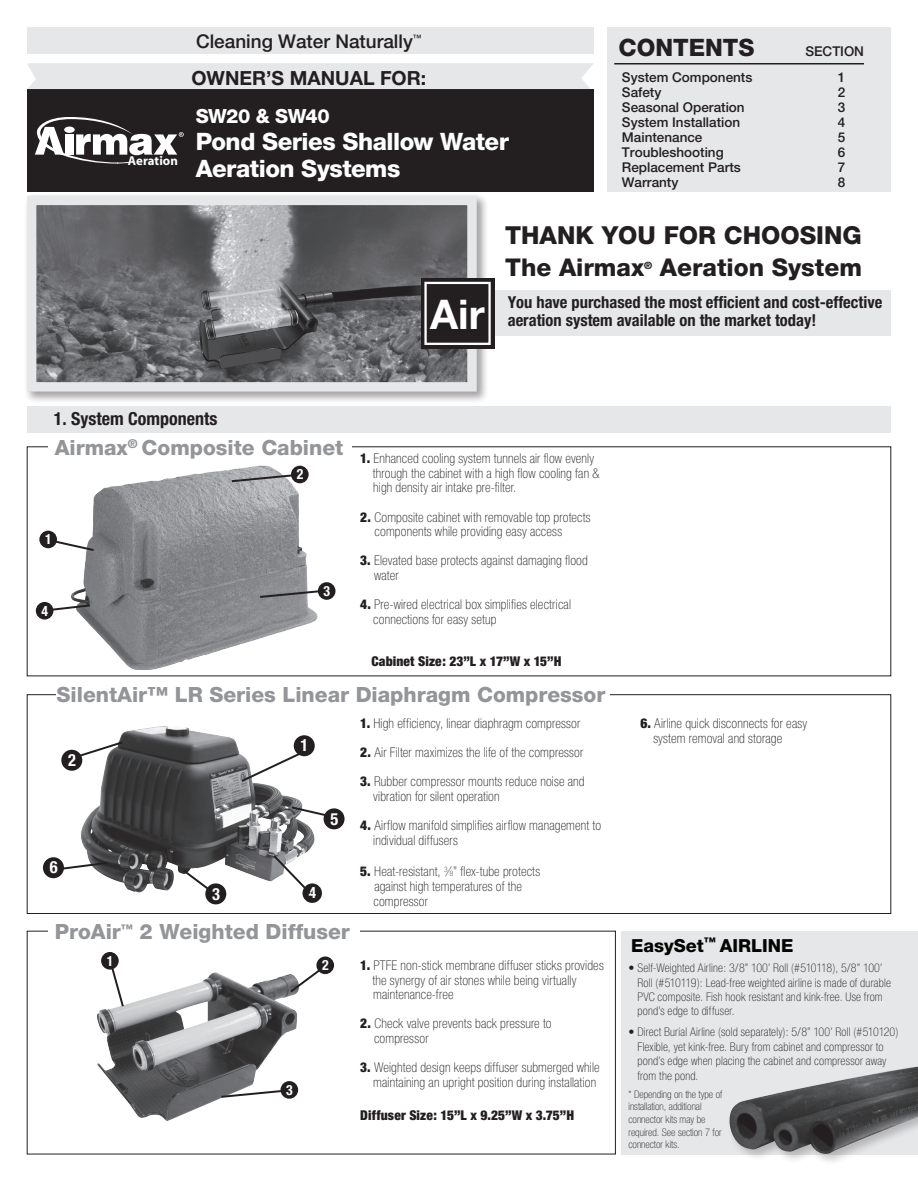
<style>
.page{position:relative;width:918px;height:1188px;background:#fff}
.page>*{position:absolute;margin:0;border:0;box-sizing:border-box;transform-origin:0 0}
.t1{font:700 40.95px "Helvetica Neue";color:#fff}
.t2{font:800 24.75px "Helvetica Neue";color:#231f20}
.t3{font:800 24.45px "Helvetica Neue";color:#231f20}
.t4{font:800 24px/27px "Helvetica Neue";letter-spacing:-.02em;color:#fff}
.t5{font:800 24px "Helvetica Neue";color:#231f20}
.t6{font:800 21px "Helvetica Neue";color:#939598}
.t7{font:700 19.5px "Helvetica Neue";color:#231f20}
.t8{font:800 19.5px "Helvetica Neue";letter-spacing:-.025em;color:#fff}
.t9{font:500 18.9px "Helvetica Neue";color:#231f20}
.t10{font:700 condensed 18px "Helvetica Neue";color:#231f20}
.t11{font:800 18px "Helvetica Neue";color:#040503}
.t12{font:700 condensed 16.8px "Helvetica Neue";color:#fff}
.t13{font:700 condensed 16.5px/18px "Helvetica Neue";color:#231f20}
.t14{font:700 condensed 15.6px "Helvetica Neue";color:#fff}
.t15{font:700 condensed 14.1px "Helvetica Neue";color:#fff}
.t16{font:100 condensed 13.5px/14.5px "Helvetica Neue";letter-spacing:.015em;color:#231f20}
.t17{font:500 13.5px "Helvetica Neue";color:#231f20}
.t18{font:900 condensed 13.5px "Helvetica Neue";letter-spacing:.01em;color:#231f20}
.t19{font:700 12.9px "Myriad";letter-spacing:.005em;color:#fff}
.t20{font:100 condensed 12px/14.4px "Helvetica Neue";letter-spacing:.015em;color:#231f20}
.t21{font:100 condensed 10.5px/12.6px "Helvetica Neue";color:#231f20}
.t22{font:800 10.05px "Helvetica Neue";color:#231f20}
.s1{font-weight:900}
.s2{font-size:7.35px}
</style>
<div class="page">
<div style="left:621px;top:931px;width:297px;height:224px;background:#e6e7e9"></div>
<div style="left:462px;top:290px;width:429px;height:46px;background:#e6e7e9"></div>
<div style="left:608px;top:27px;width:283px;height:164px;background:#e6e7e9"></div>
<hr style="left:614px;top:63px;width:250px;height:1px;background:#231f20">
<div style="left:727px;top:1064px;width:191px;height:102px;background:#231f20;opacity:.25"></div>
<img style="left:730px;top:1067px;width:188px;height:88px">
<div style="left:27px;top:406px;width:864px;height:27px;background:#e6e7e9"></div>
<div style="left:24px;top:193px;width:465px;height:211px;background:#231f20;opacity:.25"></div>
<img style="left:37px;top:206px;width:430px;height:175px">
<div style="left:27px;top:196px;width:450px;height:195px;border:9px solid #e6e7e9"></div>
<div style="left:421px;top:278px;width:74px;height:71px;background:#231f20"></div>
<div style="left:424px;top:282px;width:67px;height:63px;border:2px solid #fff"></div>
<div style="left:27px;top:89px;width:567px;height:102px;background:#231f20"></div>
<div style="left:27px;top:63px;width:567px;height:26px;background:#e6e7e9"></div>
<div style="left:27px;top:27px;width:567px;height:27px;background:#e6e7e9"></div>
<svg style="left:35px;top:117px;width:149px;height:47px"></svg>
<img style="left:71px;top:465px;width:253px;height:205px">
<div style="left:39px;top:531px;width:18px;height:17px;background:#231f20;border-radius:50%"></div>
<div style="left:291px;top:466px;width:18px;height:17px;background:#231f20;border-radius:50%"></div>
<div style="left:318px;top:582px;width:18px;height:18px;background:#231f20;border-radius:50%"></div>
<div style="left:36px;top:602px;width:17px;height:18px;background:#231f20;border-radius:50%"></div>
<img style="left:97px;top:952px;width:237px;height:169px">
<div style="left:281px;top:1081px;width:17px;height:18px;background:#231f20;border-radius:50%"></div>
<img style="left:56px;top:726px;width:283px;height:188px">
<div style="left:61px;top:750px;width:21px;height:21px;background:#231f20;border-radius:50%"></div>
<div style="left:43px;top:857px;width:21px;height:21px;background:#231f20;border-radius:50%"></div>
<div style="left:294px;top:735px;width:21px;height:21px;background:#231f20;border-radius:50%"></div>
<div style="left:324px;top:808px;width:21px;height:21px;background:#231f20;border-radius:50%"></div>
<svg style="left:239px;top:751px;width:64px;height:33px"></svg>
<svg style="left:181px;top:868px;width:37px;height:29px"></svg>
<div style="left:302px;top:883px;width:20px;height:20px;background:#231f20;border-radius:50%"></div>
<svg style="left:271px;top:853px;width:42px;height:43px"></svg>
<svg style="left:290px;top:805px;width:39px;height:13px"></svg>
<svg style="left:61px;top:861px;width:49px;height:10px"></svg>
<svg style="left:73px;top:740px;width:52px;height:20px"></svg>
<svg style="left:258px;top:589px;width:65px;height:10px"></svg>
<svg style="left:49px;top:603px;width:43px;height:9px"></svg>
<svg style="left:48px;top:538px;width:48px;height:14px"></svg>
<svg style="left:230px;top:473px;width:66px;height:10px"></svg>
<svg style="left:219px;top:1089px;width:66px;height:10px"></svg>
<div style="left:205px;top:883px;width:21px;height:21px;background:#231f20;border-radius:50%"></div>
<svg style="left:288px;top:966px;width:36px;height:28px"></svg>
<div style="left:316px;top:956px;width:18px;height:18px;background:#231f20;border-radius:50%"></div>
<svg style="left:107px;top:957px;width:18px;height:52px"></svg>
<div style="left:101px;top:952px;width:18px;height:18px;background:#231f20;border-radius:50%"></div>
<p class="t19" style="left:128px;top:154px;width:52px">Aeration</p>
<h3 class="t9" style="left:196px;top:30px;width:227px">Cleaning Water Naturally<sup>™</sup></h3>
<h3 class="t7" style="left:191px;top:66px;width:236px">OWNER’S MANUAL FOR:</h3>
<h3 class="t8" style="left:196px;top:104px;width:136px">SW20 &amp; SW40</h3>
<h3 class="t4" style="left:196px;top:127px;width:315px">Pond Series Shallow Water<br>Aeration Systems</h3>
<h3 class="t5" style="left:619px;top:33px;width:138px">CONTENTS</h3>
<p class="t17" style="left:805px;top:43px;width:60px">SECTION</p>
<p class="t17" style="left:622px;top:69px;width:132px">System Components</p>
<p class="t17" style="left:838px;top:69px;width:9px">1</p>
<p class="t17" style="left:622px;top:84px;width:41px">Safety</p>
<p class="t17" style="left:838px;top:84px;width:9px">2</p>
<p class="t17" style="left:622px;top:99px;width:124px">Seasonal Operation</p>
<p class="t17" style="left:838px;top:99px;width:9px">3</p>
<p class="t17" style="left:622px;top:114px;width:120px">System Installation</p>
<p class="t17" style="left:838px;top:114px;width:9px">4</p>
<p class="t17" style="left:622px;top:129px;width:82px">Maintenance</p>
<p class="t17" style="left:838px;top:129px;width:9px">5</p>
<p class="t17" style="left:622px;top:144px;width:103px">Troubleshooting</p>
<p class="t17" style="left:838px;top:144px;width:9px">6</p>
<p class="t17" style="left:622px;top:159px;width:121px">Replacement Parts</p>
<p class="t17" style="left:838px;top:159px;width:9px">7</p>
<p class="t17" style="left:622px;top:174px;width:58px">Warranty</p>
<p class="t17" style="left:838px;top:174px;width:9px">8</p>
<h1 class="t1" style="left:430px;top:289px;width:56px">Air</h1>
<h2 class="t2" style="left:505px;top:220px;width:358px">THANK YOU FOR CHOOSING</h2>
<h3 class="t3" style="left:505px;top:253px;width:141px">The Airmax</h3>
<p class="t22" style="left:644px;top:259px;width:10px">®</p>
<h3 class="t3" style="left:660px;top:253px;width:204px">Aeration System</h3>
<p class="t13" style="left:508px;top:293px;width:376px">You have purchased the most efficient and cost-effective aeration system available on the market today!</p>
<h3 class="t10" style="left:54px;top:408px;width:165px">1. System Components</h3>
<h3 class="t6" style="left:55px;top:435px;width:290px">Airmax<sup>®</sup> Composite Cabinet</h3>
<p class="t15" style="left:45px;top:531px;width:8px">1</p>
<p class="t15" style="left:42px;top:602px;width:8px">4</p>
<p class="t15" style="left:297px;top:466px;width:8px">2</p>
<p class="t15" style="left:324px;top:582px;width:8px">3</p>
<p class="t16" style="left:373px;top:451px;width:228px;text-indent:-12px"><span class="s1">1.</span> Enhanced cooling system tunnels air flow evenly through the cabinet with a high flow cooling fan &amp; high density air intake pre-filter.</p>
<p class="t16" style="left:375px;top:509px;width:218px;text-indent:-14px"><span class="s1">2.</span> Composite cabinet with removable top protects components while providing easy access</p>
<p class="t16" style="left:374px;top:553px;width:215px;text-indent:-14px"><span class="s1">3.</span> Elevated base protects against damaging flood water</p>
<p class="t16" style="left:373px;top:597px;width:199px;text-indent:-13px"><span class="s1">4.</span> Pre-wired electrical box simplifies electrical connections for easy setup</p>
<p class="t18" style="left:372px;top:653px;width:191px">Cabinet Size: 23”L x 17”W x 15”H</p>
<h3 class="t6" style="left:57px;top:682px;width:550px">SilentAir™ LR Series Linear Diaphragm Compressor</h3>
<p class="t16" style="left:360px;top:716px;width:222px"><span class="s1">1.</span> High efficiency, linear diaphragm compressor</p>
<p class="t16" style="left:360px;top:745px;width:225px"><span class="s1">2.</span> Air Filter maximizes the life of the compressor</p>
<p class="t16" style="left:373px;top:774px;width:213px;text-indent:-13px"><span class="s1">3.</span> Rubber compressor mounts reduce noise and vibration for silent operation</p>
<p class="t16" style="left:373px;top:818px;width:229px;text-indent:-13px"><span class="s1">4.</span> Airflow manifold simplifies airflow management to individual diffusers</p>
<p class="t16" style="left:374px;top:864px;width:168px;text-indent:-13px"><span class="s1">5.</span> Heat-resistant, <sup>3</sup>⁄<span class="s2">8</span>” flex-tube protects against high temperatures of the compressor</p>
<p class="t12" style="left:301px;top:735px;width:9px">1</p>
<p class="t12" style="left:68px;top:750px;width:9px">2</p>
<p class="t12" style="left:330px;top:808px;width:9px">5</p>
<p class="t12" style="left:50px;top:857px;width:9px">6</p>
<p class="t12" style="left:212px;top:884px;width:9px">3</p>
<p class="t14" style="left:309px;top:883px;width:9px">4</p>
<h3 class="t6" style="left:55px;top:919px;width:297px">ProAir<sup>™</sup> 2 Weighted Diffuser</h3>
<p class="t15" style="left:107px;top:952px;width:8px">1</p>
<p class="t15" style="left:322px;top:957px;width:8px">2</p>
<p class="t15" style="left:286px;top:1081px;width:8px">3</p>
<p class="t16" style="left:372px;top:958px;width:233px;text-indent:-12px"><span class="s1">1.</span> PTFE non-stick membrane diffuser sticks provides the synergy of air stones while being virtually maintenance-free</p>
<p class="t16" style="left:374px;top:1016px;width:179px;text-indent:-14px"><span class="s1">2.</span> Check valve prevents back pressure to compressor</p>
<p class="t16" style="left:360px;top:1060px;width:241px;text-align:right"><span class="s1">3.</span> Weighted design keeps diffuser submerged while maintaining an upright position during installation</p>
<p class="t18" style="left:360px;top:1107px;width:215px">Diffuser Size: 15”L x 9.25”W x 3.75”H</p>
<p class="t16" style="left:653px;top:716px;width:155px;text-indent:-13px"><span class="s1">6.</span> Airline quick disconnects for easy system removal and storage</p>
<h3 class="t11" style="left:631px;top:935px;width:164px">EasySet<sup>™</sup> AIRLINE</h3>
<p class="t20" style="left:638px;top:961px;width:255px;text-indent:-9px">• Self-Weighted Airline: 3/8” 100’ Roll (#510118), 5/8” 100’ Roll (#510119): Lead-free weighted airline is made of durable PVC composite. Fish hook resistant and kink-free. Use from pond’s edge to diffuser.</p>
<p class="t20" style="left:638px;top:1025px;width:262px;text-indent:-9px">• Direct Burial Airline (sold separately): 5/8” 100’ Roll (#510120)<br>Flexible, yet kink-free. Bury from cabinet and compressor to pond’s edge when placing the cabinet and compressor away from the pond.</p>
<p class="t21" style="left:628px;top:1088px;width:95px">* Depending on the type of installation, additional connector kits may be required. See section 7 for connector kits.</p>
</div>
